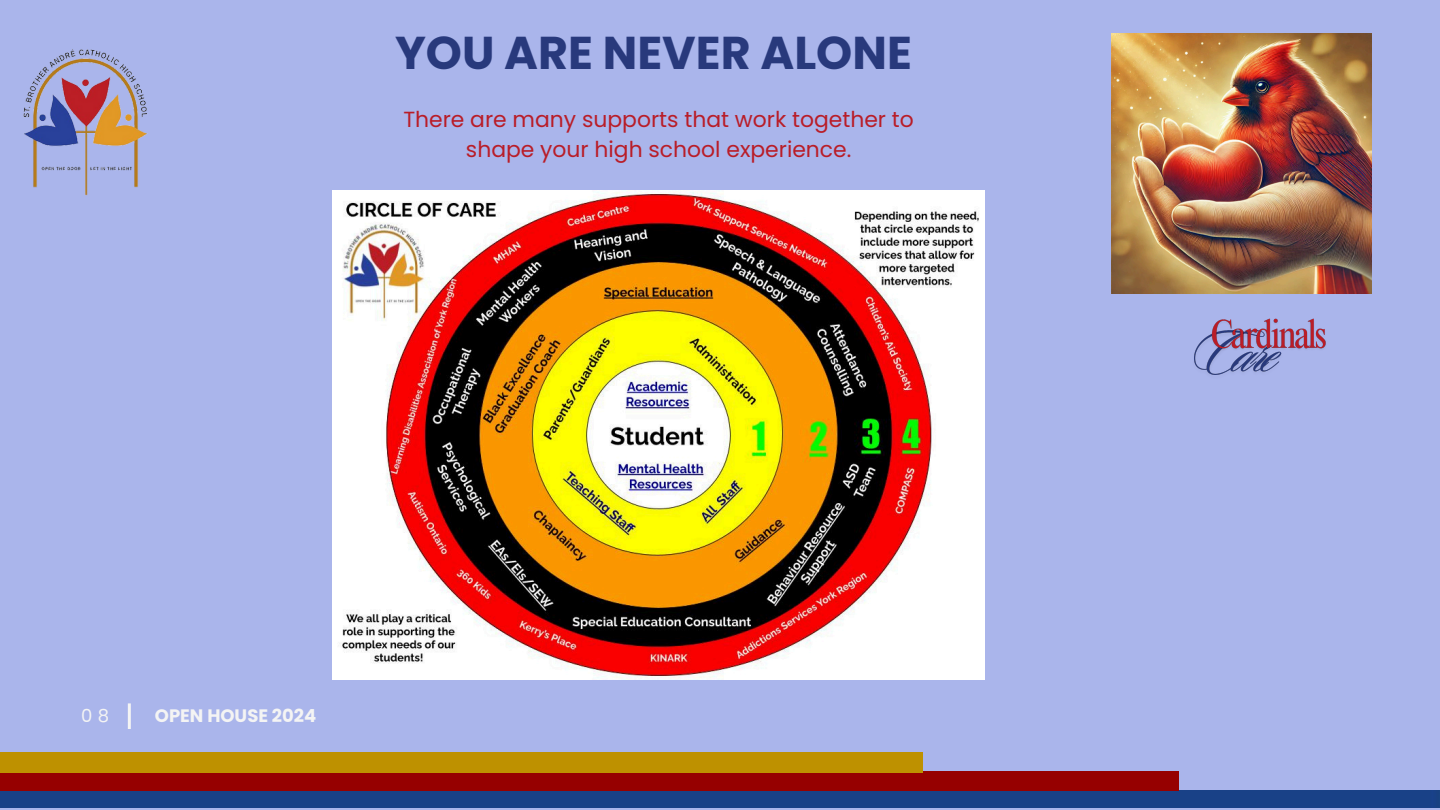
<style>
.page{position:relative;width:1440px;height:810px;background:#aab5eb}
.page>*{position:absolute;margin:0;border:0;box-sizing:border-box;transform-origin:0 0}
.t1{font:700 46px "Poppins";color:#28397c}
.t2{font:21.9px/30px "Poppins";color:#b91d28;text-align:center}
.t3{font:700 18px "Poppins";color:#f4f4f4}
.t4{font:18px "Poppins";color:#f4f4f4}
</style>
<div class="page">
<hr style="left:128px;top:703px;width:3px;height:26px;background:#f4f4f4">
<div style="left:0;top:772px;width:1179px;height:18px;background:#960000"></div>
<div style="left:0;top:753px;width:922px;height:19px;background:#be9100"></div>
<img style="left:23px;top:49px;width:125px;height:147px">
<img style="left:333px;top:190px;width:651px;height:489px">
<img style="left:1112px;top:34px;width:259px;height:259px">
<img style="left:1194px;top:336px;width:86px;height:39px">
<img style="left:1208px;top:318px;width:118px;height:42px">
<p class="t1" style="left:395px;top:21px;width:518px">YOU ARE NEVER ALONE</p>
<p class="t2" style="left:403px;top:105px;width:512px">There are many supports that work together to shape your high school experience.</p>
<p class="t4" style="left:81px;top:703px;width:30px">0 8</p>
<p class="t3" style="left:155px;top:703px;width:163px">OPEN HOUSE 2024</p>
</div>
